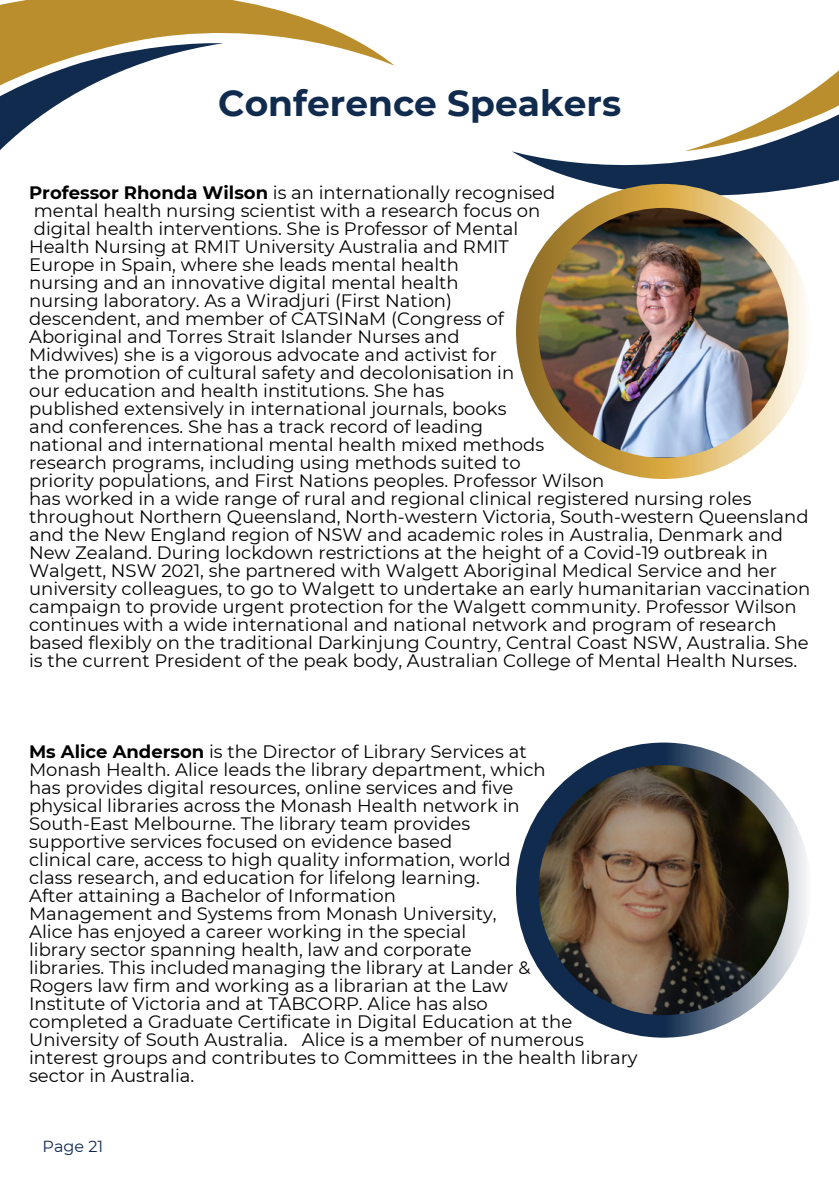
<style>
.page{position:relative;width:839px;height:1191px;background:#fff}
.page>*{position:absolute;margin:0;border:0;box-sizing:border-box;transform-origin:0 0}
.t1{font:700 36px "Montserrat";color:#102b4d}
.t2{font:18px/18px "Montserrat";color:#000}
.t3{font:16px "Montserrat";color:#102b4d}
.s1{font-weight:700}
</style>
<div class="page">
<svg style="left:0;top:0;width:394px;height:66px;fill:#bb8e2d"></svg>
<svg style="left:0;top:27px;width:256px;height:123px"></svg>
<svg style="left:512px;top:151px;width:326px;height:137px"></svg>
<svg style="left:633px;top:71px;width:205px;height:96px"></svg>
<svg style="left:516px;top:184px;width:295px;height:295px;background:#ccae6f"></svg>
<img style="left:538px;top:208px;width:250px;height:250px;border-radius:50%">
<svg style="left:516px;top:743px;width:295px;height:295px;background:#556880"></svg>
<img style="left:538px;top:765px;width:250px;height:250px;border-radius:50%">
<p class="t1" style="left:218px;top:81px;width:404px">Conference Speakers</p>
<h1 class="t2" style="left:29px;top:184px;width:781px"><span class="s1">Professor Rhonda Wilson</span> is an internationally recognised<br>mental health nursing scientist with a research focus on<br>digital health interventions. She is Professor of Mental<br>Health Nursing at RMIT University Australia and RMIT<br>Europe in Spain, where she leads mental health<br>nursing and an innovative digital mental health<br>nursing laboratory. As a Wiradjuri (First Nation)<br>descendent, and member of CATSINaM (Congress of<br>Aboriginal and Torres Strait Islander Nurses and<br>Midwives) she is a vigorous advocate and activist for<br>the promotion of cultural safety and decolonisation in<br>our education and health institutions. She has<br>published extensively in international journals, books<br>and conferences. She has a track record of leading<br>national and international mental health mixed methods<br>research programs, including using methods suited to<br>priority populations, and First Nations peoples. Professor Wilson<br>has worked in a wide range of rural and regional clinical registered nursing roles throughout Northern Queensland, North-western Victoria, South-western Queensland and the New England region of NSW and academic roles in Australia, Denmark and New Zealand. During lockdown restrictions at the height of a Covid-19 outbreak in</h1>
<h2 class="t2" style="left:29px;top:562px;width:782px">Walgett, NSW 2021, she partnered with Walgett Aboriginal Medical Service and her university colleagues, to go to Walgett to undertake an early humanitarian vaccination campaign to provide urgent protection for the Walgett community. Professor Wilson continues with a wide international and national network and program of research based flexibly on the traditional Darkinjung Country, Central Coast NSW, Australia. She is the current President of the peak body, Australian College of Mental Health Nurses.</h2>
<p class="t2" style="left:29px;top:742px;width:544px"><span class="s1">Ms Alice Anderson</span> is the Director of Library Services at Monash Health. Alice leads the library department, which has provides digital resources, online services and five physical libraries across the Monash Health network in South-East Melbourne. The library team provides<br>supportive services focused on evidence based<br>clinical care, access to high quality information, world<br>class research, and education for lifelong learning.<br>After attaining a Bachelor of Information<br>Management and Systems from Monash University,<br>Alice has enjoyed a career working in the special<br>library sector spanning health, law and corporate<br>libraries. This includedmanaging the library at Lander &amp; Rogers law firm and working as a librarian at the Law Institute of Victoria and at TABCORP. Alice has also completed a Graduate Certificate in Digital Education at the University of South Australia.</p>
<h2 class="t2" style="left:29px;top:1030px;width:610px;text-indent:273px">Alice is a member of numerous interest groups and contributes to Committees in the health library sector in Australia.</h2>
<p class="t3" style="left:43px;top:1136px;width:62px">Page 21</p>
</div>
